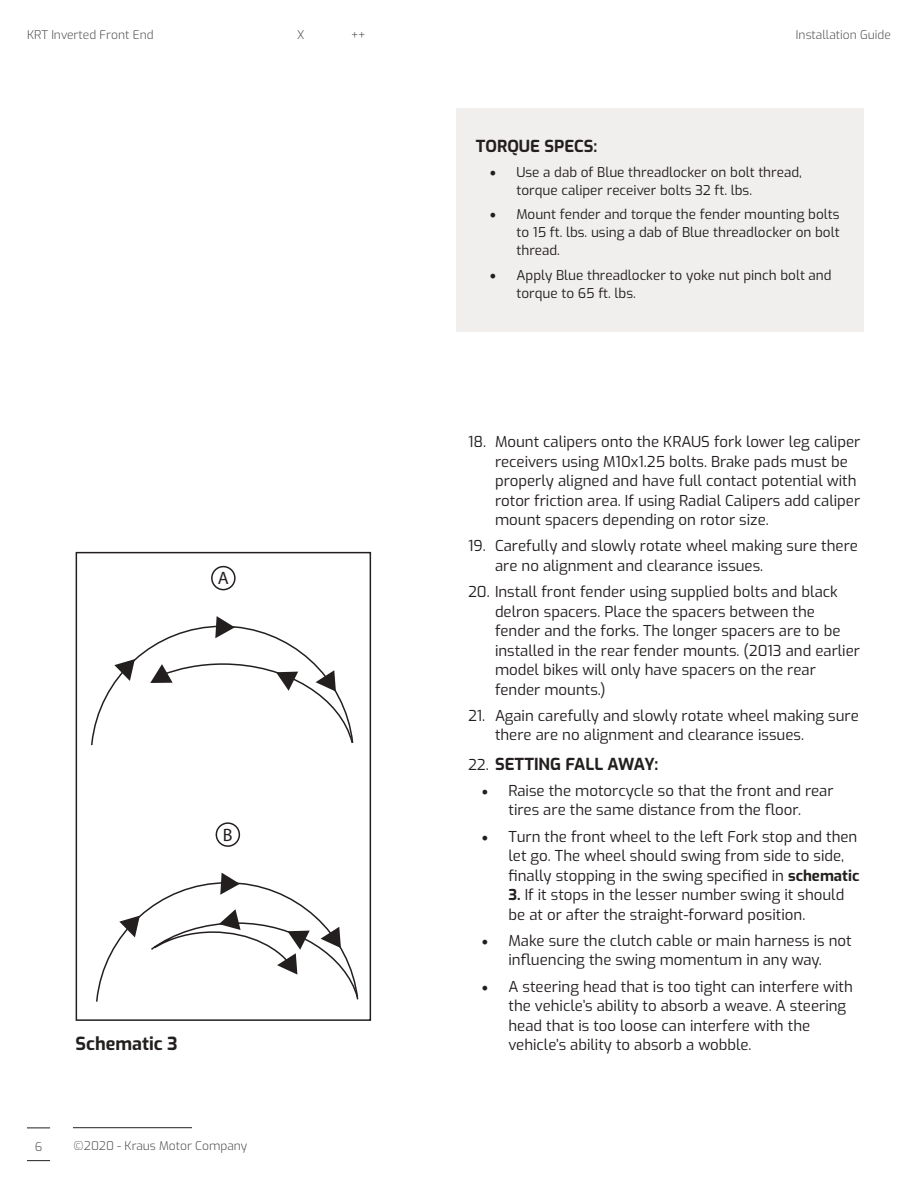
<style>
.page{position:relative;width:918px;height:1188px;background:#fff}
.page>*{position:absolute;margin:0;border:0;box-sizing:border-box;transform-origin:0 0}
.t1{font:700 18px "Exo";color:#241f1f}
.t2{font:18px "Myriad Pro";color:#241f1f}
.t3{font:700 16.5px "Exo";color:#241f1f}
.t4{font:15px/19.5px "Exo";color:#241f1f}
.t5{font:13.5px/18px "Exo";color:#241f1f}
.t6{font:300 12px "Exo";color:#4e4b4c}
.s1{font-family:"Minion Pro";font-size:18px}
.s2{font-weight:400;font-size:15px}
.s3{font-weight:700}
</style>
<div class="page">
<svg style="left:27px;top:1128px;width:23px;height:1px"></svg>
<svg style="left:27px;top:1160px;width:23px;height:1px"></svg>
<hr style="left:73px;top:1127px;width:119px;height:1px;background:#241f1f">
<div style="left:456px;top:108px;width:408px;height:224px;background:#f0efee"></div>
<svg style="left:75px;top:551px;width:297px;height:470px"></svg>
<p class="t6" style="left:27px;top:26px;width:128px">KRT Inverted Front End</p>
<p class="t6" style="left:297px;top:26px;width:9px">X</p>
<p class="t6" style="left:351px;top:26px;width:16px">++</p>
<p class="t6" style="left:796px;top:26px;width:97px">Installation Guide</p>
<p class="t2" style="left:218px;top:567px;width:13px">A</p>
<p class="t2" style="left:223px;top:823px;width:11px">B</p>
<p class="t1" style="left:76px;top:1030px;width:104px">Schematic 3</p>
<p class="t6" style="left:35px;top:1137px;width:9px">6</p>
<p class="t6" style="left:74px;top:1137px;width:175px">©2020 - Kraus Motor Company</p>
<p class="t3" style="left:476px;top:133px;width:123px">TORQUE SPECS:</p>
<p class="t5" style="left:516px;top:162px;width:287px;text-indent:-27px"><span class="s1">•</span> Use a dab of Blue threadlocker on bolt thread, torque caliper receiver bolts 32 ft. lbs.</p>
<p class="t5" style="left:516px;top:205px;width:325px;text-align:justify;text-indent:-27px"><span class="s1">•</span> Mount fender and torque the fender mounting bolts to 15 ft. lbs. using a dab of Blue threadlocker on bolt thread.</p>
<p class="t5" style="left:516px;top:266px;width:317px;text-indent:-27px"><span class="s1">•</span> Apply Blue threadlocker to yoke nut pinch bolt and torque to 65 ft. lbs.</p>
<p class="t4" style="left:495px;top:431px;width:367px;text-indent:-27px">18. Mount calipers onto the KRAUS fork lower leg caliper receivers using M10x1.25 bolts. Brake pads must be properly aligned and have full contact potential with rotor friction area. If using Radial Calipers add caliper mount spacers depending on rotor size.</p>
<p class="t4" style="left:495px;top:535px;width:364px;text-indent:-27px">19. Carefully and slowly rotate wheel making sure there are no alignment and clearance issues.</p>
<p class="t4" style="left:495px;top:581px;width:367px;text-indent:-27px">20. Install front fender using supplied bolts and black delron spacers. Place the spacers between the fender and the forks. The longer spacers are to be installed in the rear fender mounts. (2013 and earlier model bikes will only have spacers on the rear fender mounts.)</p>
<p class="t4" style="left:495px;top:705px;width:365px;text-indent:-27px">21. Again carefully and slowly rotate wheel making sure there are no alignment and clearance issues.</p>
<p class="t3" style="left:468px;top:751px;width:192px"><span class="s2">22.</span> SETTING FALL AWAY:</p>
<p class="t4" style="left:482px;top:780px;width:354px;text-align:center"><span class="s1">•</span> Raise the motorcycle so that the front and rear tires are the same distance from the floor.</p>
<p class="t4" style="left:508px;top:826px;width:352px;text-indent:-27px"><span class="s1">•</span> Turn the front wheel to the left Fork stop and then let go. The wheel should swing from side to side, finally stopping in the swing specified in <span class="s3">schematic</span></p>
<p class="t4" style="left:508px;top:884px;width:337px"><span class="s3">3.</span> If it stops in the lesser number swing it should be at or after the straight-forward position.</p>
<p class="t4" style="left:482px;top:930px;width:372px;text-align:center"><span class="s1">•</span> Make sure the clutch cable or main harness is not influencing the swing momentum in any way.</p>
<p class="t4" style="left:508px;top:976px;width:346px;text-indent:-27px"><span class="s1">•</span> A steering head that is too tight can interfere with the vehicle’s ability to absorb a weave. A steering head that is too loose can interfere with the vehicle’s ability to absorb a wobble.</p>
</div>
